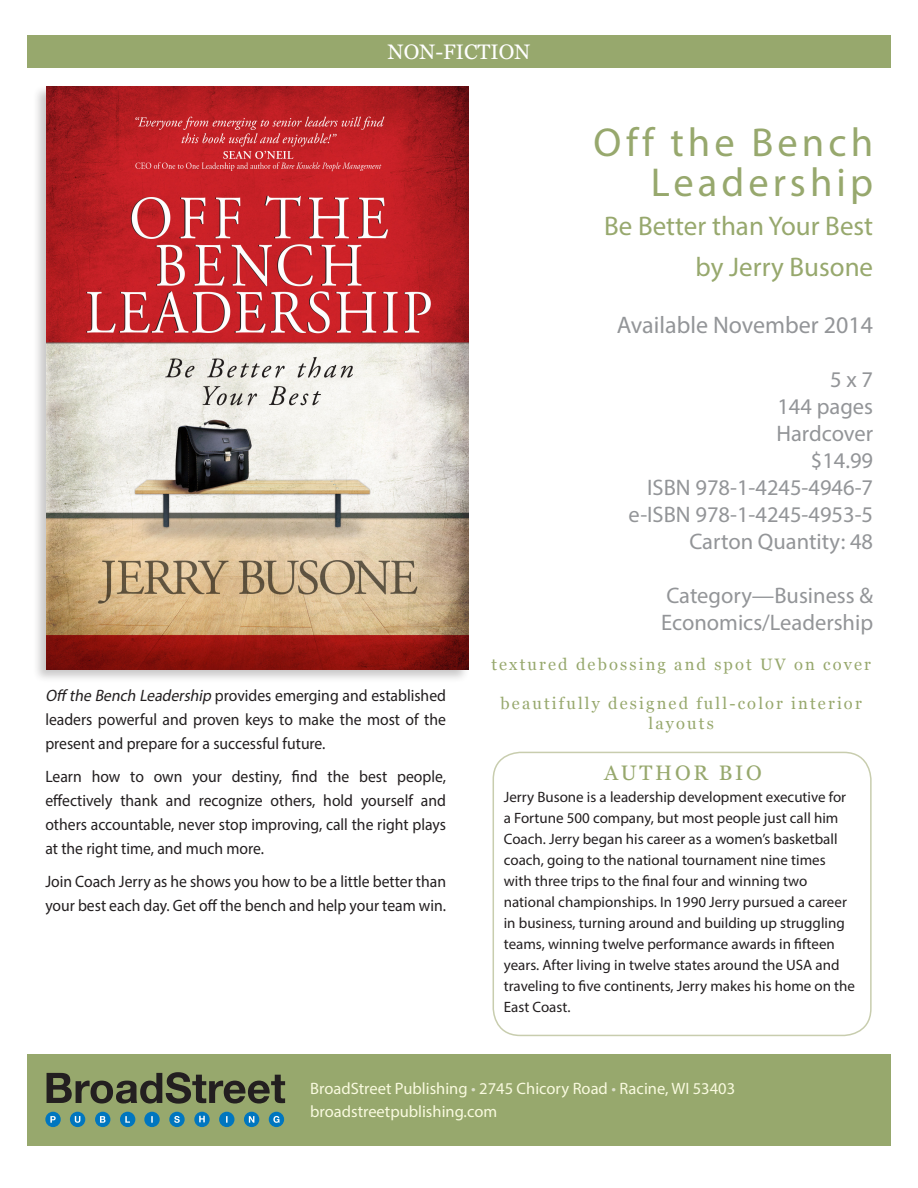
<style>
.page{position:relative;width:918px;height:1188px;background:#fff}
.page>*{position:absolute;margin:0;border:0;box-sizing:border-box;transform-origin:0 0}
.t1{font:40.5px/40.5px "Myriad Pro";letter-spacing:.1em;color:#97a86d;text-align:right}
.t2{font:27px "Myriad Pro";color:#97a86d}
.t3{font:24px "Myriad Pro";color:#939598}
.Product_body_copy{font:22.5px/27px "Myriad Pro";color:#939598}
.Copy_under_product{font:22.5px "Myriad Pro";color:#939598}
.t4{font:21px "Georgia";color:#fff}
.t5{font:21px "Georgia";letter-spacing:.13em;color:#97a86d}
.t6{font:16.5px/24px "Myriad Pro";color:#231f20;text-align:justify;scale:.95 1}
.t7{font:16.5px "Myriad Pro";color:#f9fadf}
.t8{font:16.5px/19.8px "Georgia";letter-spacing:.13em;color:#97a86d;text-align:center}
.t9{font:15px/21px "Myriad Pro";color:#231f20}
.s1{font-style:italic}
.s2{color:#dcdfca}
</style>
<div class="page">
<div style="left:27px;top:1054px;width:864px;height:91px;background:#97a86d"></div>
<div style="left:27px;top:35px;width:864px;height:33px;background:#97a86d"></div>
<div style="left:493px;top:752px;width:379px;height:284px;border:2px solid #c8cdae;border-radius:27px"></div>
<div style="left:32px;top:85px;width:438px;height:598px;background:#231f20;opacity:.25"></div>
<img style="left:46px;top:86px;width:423px;height:583px">
<svg style="left:47px;top:1072px;width:238px;height:32px"></svg>
<div style="left:45px;top:1112px;width:16px;height:15px;background:#0076bf;border-radius:50%"></div>
<svg style="left:50px;top:1116px;width:6px;height:7px"></svg>
<div style="left:70px;top:1112px;width:15px;height:15px;background:#0076bf;border-radius:50%"></div>
<svg style="left:75px;top:1116px;width:5px;height:7px"></svg>
<div style="left:95px;top:1112px;width:15px;height:15px;background:#0076bf;border-radius:50%"></div>
<svg style="left:100px;top:1116px;width:5px;height:7px"></svg>
<div style="left:120px;top:1112px;width:15px;height:15px;background:#0076bf;border-radius:50%"></div>
<svg style="left:125px;top:1116px;width:5px;height:7px"></svg>
<div style="left:144px;top:1112px;width:16px;height:15px;background:#0076bf;border-radius:50%"></div>
<svg style="left:151px;top:1116px;width:2px;height:7px"></svg>
<div style="left:169px;top:1112px;width:16px;height:15px;background:#0076bf;border-radius:50%"></div>
<svg style="left:174px;top:1116px;width:6px;height:7px"></svg>
<svg style="left:194px;top:1112px;width:16px;height:15px"></svg>
<svg style="left:199px;top:1116px;width:6px;height:6px"></svg>
<div style="left:219px;top:1112px;width:15px;height:15px;background:#0076bf;border-radius:50%"></div>
<svg style="left:226px;top:1116px;width:2px;height:7px"></svg>
<div style="left:244px;top:1112px;width:15px;height:15px;background:#0076bf;border-radius:50%"></div>
<svg style="left:249px;top:1116px;width:5px;height:7px"></svg>
<div style="left:269px;top:1112px;width:15px;height:15px;background:#0076bf;border-radius:50%"></div>
<svg style="left:273px;top:1116px;width:7px;height:7px"></svg>
<p class="t4" style="left:388px;top:40px;width:144px">NON-FICTION</p>
<p class="t1" style="left:594px;top:121px;width:281px">Off the Bench<br>Leadership</p>
<p class="t2" style="left:604px;top:209px;width:271px">Be Better than Your Best</p>
<p class="t2" style="left:696px;top:250px;width:179px">by Jerry Busone</p>
<p class="t6" style="left:45px;top:683px;width:423px"><span class="s1">Off the Bench Leadership</span> provides emerging and established leaders powerful and proven keys to make the most of the present and prepare for a successful future.</p>
<p class="t6" style="left:45px;top:764px;width:423px">Learn how to own your destiny, find the best people, effectively thank and recognize others, hold yourself and others accountable, never stop improving, call the right plays at the right time, and much more.</p>
<p class="t6" style="left:45px;top:869px;width:423px">Join Coach Jerry as he shows you how to be a little better than your best each day. Get off the bench and help your team win.</p>
<p class="t3" style="left:617px;top:311px;width:258px">Available November 2014</p>
<p class="Copy_under_product" style="left:830px;top:366px;width:45px">5 x 7</p>
<p class="Copy_under_product" style="left:777px;top:393px;width:97px">144 pages</p>
<p class="Copy_under_product" style="left:776px;top:420px;width:98px">Hardcover</p>
<p class="Copy_under_product" style="left:811px;top:447px;width:64px">$14.99</p>
<p class="Product_body_copy" style="left:647px;top:474px;width:227px">ISBN 978-1-4245-4946-7</p>
<p class="Product_body_copy" style="left:628px;top:501px;width:246px">e-ISBN 978-1-4245-4953-5</p>
<p class="Product_body_copy" style="left:689px;top:528px;width:185px">Carton Quantity: 48</p>
<p class="Product_body_copy" style="left:661px;top:582px;width:214px">Category—Business &amp;<br>Economics/Leadership</p>
<p class="t8" style="left:491px;top:655px;width:381px">textured debossing and spot UV on cover</p>
<p class="t8" style="left:501px;top:694px;width:363px">beautifully designed full-color interior layouts</p>
<p class="t5" style="left:604px;top:760px;width:159px">AUTHOR BIO</p>
<p class="t9" style="left:504px;top:787px;width:353px">Jerry Busone is a leadership development executive for a Fortune 500 company, but most people just call him Coach. Jerry began his career as a women’s basketball coach, going to the national tournament nine times with three trips to the final four and winning two national championships. In 1990 Jerry pursued a career in business, turning around and building up struggling teams, winning twelve performance awards in fifteen years. After living in twelve states around the USA and traveling to five continents, Jerry makes his home on the East Coast.</p>
<p class="t7" style="left:310px;top:1078px;width:426px">BroadStreet Publishing <span class="s2">•</span> 2745 Chicory Road <span class="s2">•</span> Racine, WI 53403</p>
<p class="t7" style="left:310px;top:1101px;width:188px">broadstreetpublishing.com</p>
</div>
